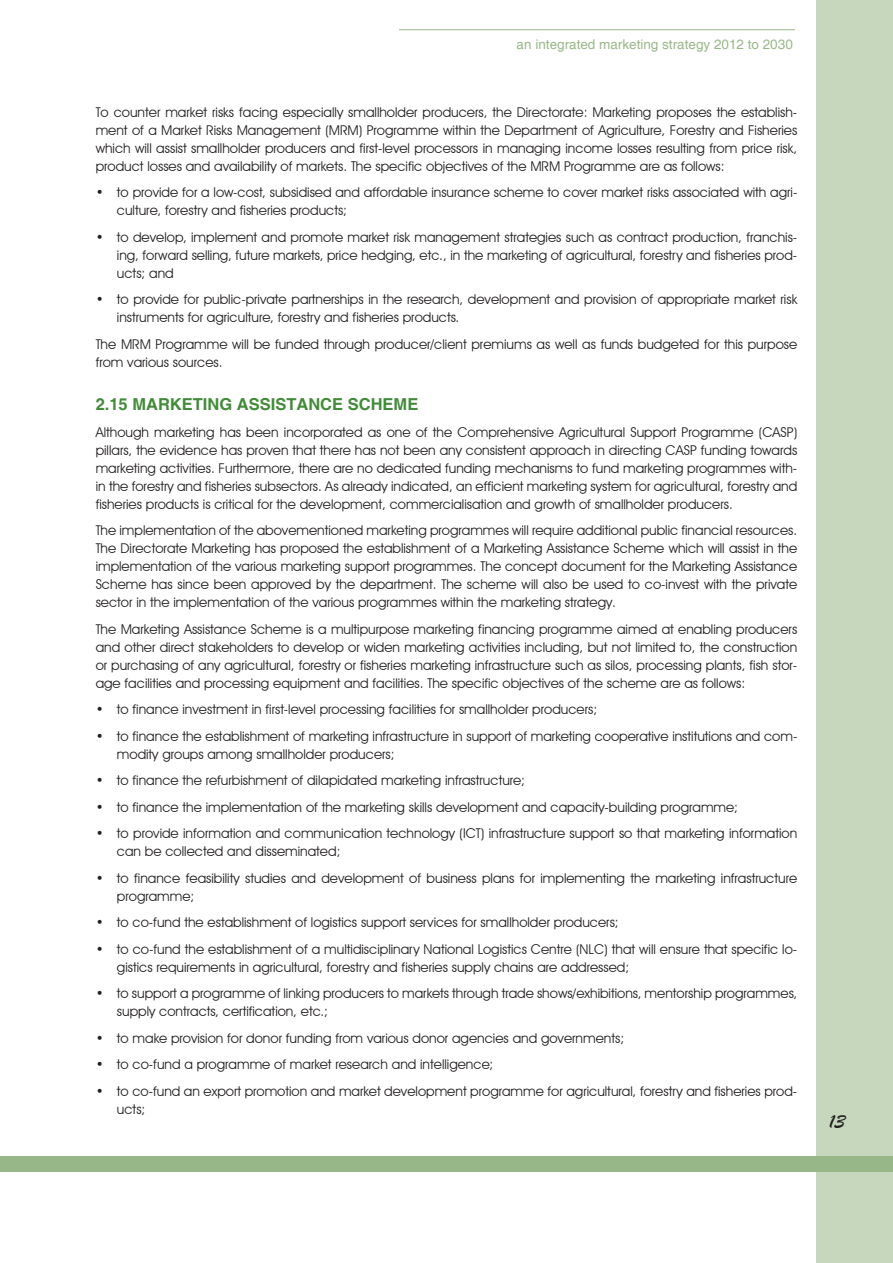
<style>
.page{position:relative;width:893px;height:1263px;background:#fff}
.page>*{position:absolute;margin:0;border:0;box-sizing:border-box;transform-origin:0 0}
.t1{font:21px "Brush Script";color:#231f20}
.t2{font:700 16.5px "Helvetica";color:#438b3a}
.t3{font:13.5px/18px "Avant Garde IT Cby BT";color:#231f20}
.t4{font:13.5px "Helvetica";color:#99b88a}
</style>
<div class="page">
<div style="left:816px;top:0;width:77px;height:1263px;background:#c7d7be"></div>
<div style="left:0;top:1157px;width:893px;height:15px;background:#97b788"></div>
<hr style="left:399px;top:29px;width:396px;height:1px;background:#99b88a">
<p class="t4" style="left:517px;top:36px;width:278px">an integrated marketing strategy 2012 to 2030</p>
<p class="t3" style="left:96px;top:103px;width:703px;text-align:justify">To counter market risks facing especially smallholder producers, the Directorate: Marketing proposes the establish&shy;ment of a Market Risks Management (MRM) Programme within the Department of Agriculture, Forestry and Fisheries which will assist smallholder producers and first-level processors in managing income losses resulting from price risk, product losses and availability of markets. The specific objectives of the MRM Programme are as follows:</p>
<p class="t3" style="left:117px;top:183px;width:682px;text-indent:-21px">• to provide for a low-cost, subsidised and affordable insurance scheme to cover market risks associated with agri&shy;culture, forestry and fisheries products;</p>
<p class="t3" style="left:117px;top:228px;width:682px;text-align:justify;text-indent:-21px">• to develop, implement and promote market risk management strategies such as contract production, franchis&shy;ing, forward selling, future markets, price hedging, etc., in the marketing of agricultural, forestry and fisheries prod&shy;ucts; and</p>
<p class="t3" style="left:117px;top:290px;width:682px;text-indent:-21px">• to provide for public-private partnerships in the research, development and provision of appropriate market risk instruments for agriculture, forestry and fisheries products.</p>
<p class="t3" style="left:96px;top:335px;width:703px">The MRM Programme will be funded through producer/client premiums as well as funds budgeted for this purpose from various sources.</p>
<p class="t2" style="left:96px;top:394px;width:324px">2.15 MARKETING ASSISTANCE SCHEME</p>
<p class="t3" style="left:96px;top:423px;width:703px;text-align:justify">Although marketing has been incorporated as one of the Comprehensive Agricultural Support Programme (CASP) pillars, the evidence has proven that there has not been any consistent approach in directing CASP funding towards marketing activities. Furthermore, there are no dedicated funding mechanisms to fund marketing programmes with&shy;in the forestry and fisheries subsectors. As already indicated, an efficient marketing system for agricultural, forestry and fisheries products is critical for the development, commercialisation and growth of smallholder producers.</p>
<p class="t3" style="left:96px;top:521px;width:703px;text-align:justify">The implementation of the abovementioned marketing programmes will require additional public financial resources.<br>The Directorate Marketing has proposed the establishment of a Marketing Assistance Scheme which will assist in the implementation of the various marketing support programmes. The concept document for the Marketing Assistance Scheme has since been approved by the department. The scheme will also be used to co-invest with the private sector in the implementation of the various programmes within the marketing strategy.</p>
<p class="t3" style="left:96px;top:620px;width:703px;text-align:justify">The Marketing Assistance Scheme is a multipurpose marketing financing programme aimed at enabling producers and other direct stakeholders to develop or widen marketing activities including, but not limited to, the construction or purchasing of any agricultural, forestry or fisheries marketing infrastructure such as silos, processing plants, fish stor&shy;age facilities and processing equipment and facilities. The specific objectives of the scheme are as follows:</p>
<p class="t3" style="left:96px;top:700px;width:503px">• to finance investment in first-level processing facilities for smallholder producers;</p>
<p class="t3" style="left:117px;top:727px;width:682px;text-indent:-21px">• to finance the establishment of marketing infrastructure in support of marketing cooperative institutions and com&shy;modity groups among smallholder producers;</p>
<p class="t3" style="left:96px;top:771px;width:431px">• to finance the refurbishment of dilapidated marketing infrastructure;</p>
<p class="t3" style="left:96px;top:798px;width:644px">• to finance the implementation of the marketing skills development and capacity-building programme;</p>
<p class="t3" style="left:117px;top:824px;width:682px;text-indent:-21px">• to provide information and communication technology (ICT) infrastructure support so that marketing information can be collected and disseminated;</p>
<p class="t3" style="left:117px;top:869px;width:682px;text-indent:-21px">• to finance feasibility studies and development of business plans for implementing the marketing infrastructure programme;</p>
<p class="t3" style="left:96px;top:913px;width:525px">• to co-fund the establishment of logistics support services for smallholder producers;</p>
<p class="t3" style="left:117px;top:940px;width:682px;text-indent:-21px">• to co-fund the establishment of a multidisciplinary National Logistics Centre (NLC) that will ensure that specific lo&shy;gistics requirements in agricultural, forestry and fisheries supply chains are addressed;</p>
<p class="t3" style="left:117px;top:984px;width:682px;text-indent:-21px">• to support a programme of linking producers to markets through trade shows/exhibitions, mentorship programmes, supply contracts, certification, etc.;</p>
<p class="t3" style="left:96px;top:1029px;width:530px">• to make provision for donor funding from various donor agencies and governments;</p>
<p class="t3" style="left:96px;top:1055px;width:399px">• to co-fund a programme of market research and intelligence;</p>
<p class="t3" style="left:117px;top:1082px;width:682px;text-indent:-21px">• to co-fund an export promotion and market development programme for agricultural, forestry and fisheries prod&shy;ucts;</p>
<h1 class="t1" style="left:829px;top:1109px;width:18px">13</h1>
</div>
